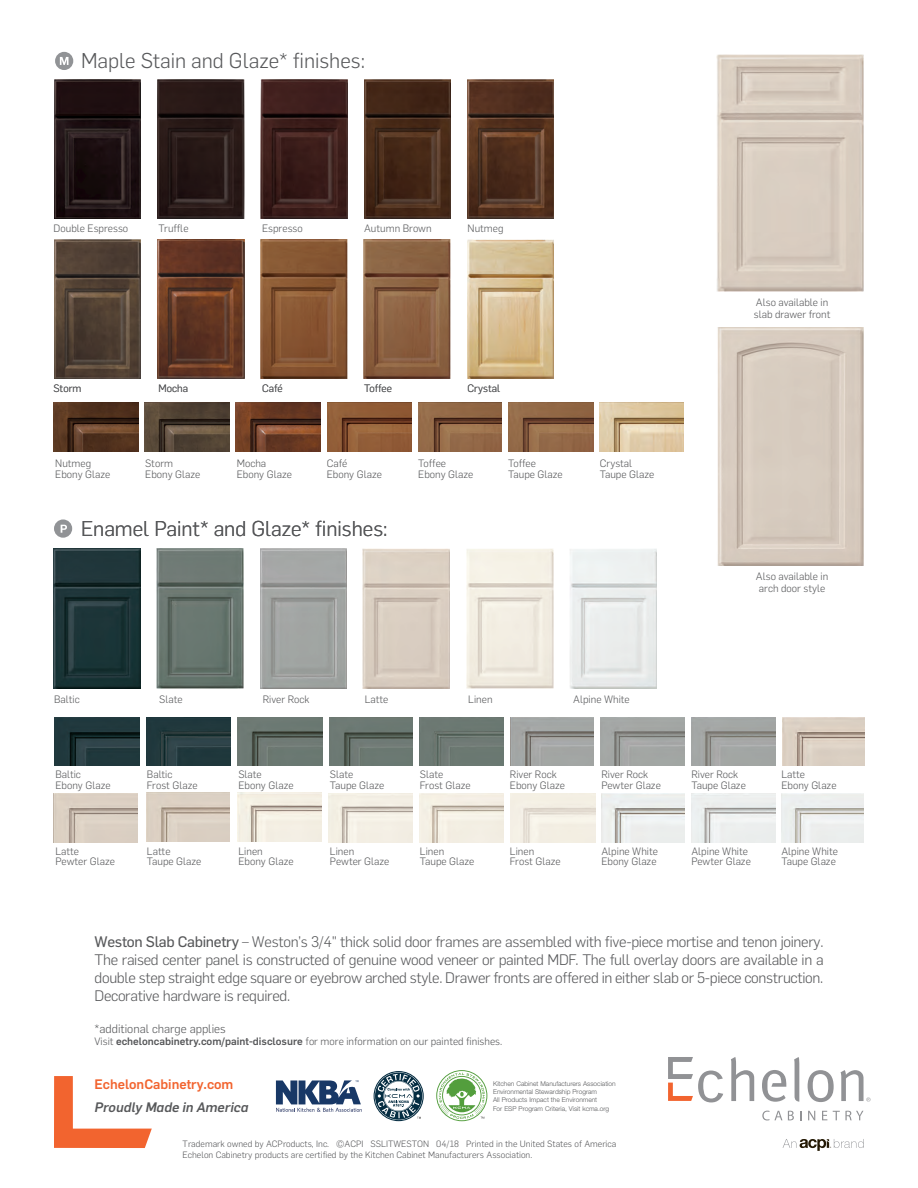
<style>
.page{position:relative;width:918px;height:1188px;background:#fff}
.page>*{position:absolute;margin:0;border:0;box-sizing:border-box;transform-origin:0 0}
.t1{font:300 21px "Flama";color:#57585a}
.t2{font:300 15px/18px "Flama";letter-spacing:-.02em;color:#57585a;text-align:justify}
.Cabinet_Nomenclature{font:500 13.5px "Flama";color:#f2642f}
.Cabinet_Nomenclature-2{font:italic 500 13.5px "Flama";color:#57585a}
.t3{font:300 12px "Flama";color:#57585a}
.t4{font:300 10.5px/12px "Flama";color:#57585a}
.t5{font:300 9px "Flama";color:#57585a}
.t6{font:300 6.6px/8.2px "Helvetica Neue LT Std";color:#57585a}
.s1{font-family:"Flama Basic";font-weight:400}
.s2{font-weight:500}
</style>
<div class="page">
<svg style="left:54px;top:1076px;width:98px;height:72px"></svg>
<svg style="left:808px;top:1070px;width:26px;height:32px"></svg>
<svg style="left:762px;top:1070px;width:24px;height:32px"></svg>
<svg style="left:731px;top:1057px;width:23px;height:44px"></svg>
<svg style="left:794px;top:1057px;width:5px;height:45px"></svg>
<svg style="left:762px;top:1111px;width:20px;height:10px"></svg>
<svg style="left:788px;top:1111px;width:6px;height:9px"></svg>
<svg style="left:808px;top:1111px;width:7px;height:9px"></svg>
<svg style="left:822px;top:1111px;width:5px;height:9px"></svg>
<svg style="left:833px;top:1111px;width:30px;height:9px"></svg>
<svg style="left:668px;top:1057px;width:55px;height:45px"></svg>
<svg style="left:841px;top:1070px;width:30px;height:32px"></svg>
<svg style="left:783px;top:1139px;width:81px;height:12px"></svg>
<svg style="left:276px;top:1080px;width:86px;height:32px"></svg>
<svg style="left:374px;top:1071px;width:50px;height:50px"></svg>
<svg style="left:436px;top:1070px;width:51px;height:51px"></svg>
<div style="left:55px;top:52px;width:18px;height:18px;background:#919396;border-radius:50%"></div>
<svg style="left:60px;top:57px;width:9px;height:8px"></svg>
<svg style="left:54px;top:519px;width:18px;height:19px"></svg>
<svg style="left:61px;top:525px;width:6px;height:8px"></svg>
<img style="left:717px;top:54px;width:147px;height:238px">
<img style="left:717px;top:328px;width:147px;height:238px">
<img style="left:238px;top:793px;width:83px;height:48px">
<img style="left:329px;top:793px;width:84px;height:49px">
<img style="left:420px;top:793px;width:84px;height:49px">
<img style="left:511px;top:793px;width:84px;height:49px">
<img style="left:692px;top:793px;width:83px;height:49px">
<img style="left:601px;top:793px;width:84px;height:49px">
<img style="left:781px;top:793px;width:83px;height:49px">
<img style="left:238px;top:717px;width:85px;height:49px">
<img style="left:55px;top:717px;width:85px;height:49px">
<img style="left:329px;top:717px;width:84px;height:49px">
<img style="left:147px;top:717px;width:84px;height:49px">
<img style="left:420px;top:717px;width:84px;height:49px">
<img style="left:782px;top:717px;width:82px;height:49px">
<img style="left:54px;top:793px;width:84px;height:49px">
<img style="left:147px;top:793px;width:82px;height:48px">
<img style="left:511px;top:717px;width:83px;height:49px">
<img style="left:601px;top:717px;width:84px;height:49px">
<img style="left:692px;top:717px;width:83px;height:49px">
<img style="left:236px;top:403px;width:85px;height:48px">
<img style="left:54px;top:403px;width:84px;height:48px">
<img style="left:327px;top:403px;width:85px;height:48px">
<img style="left:418px;top:403px;width:84px;height:48px">
<img style="left:508px;top:403px;width:85px;height:48px">
<img style="left:600px;top:403px;width:84px;height:48px">
<img style="left:145px;top:403px;width:85px;height:48px">
<img style="left:54px;top:79px;width:87px;height:140px">
<img style="left:364px;top:79px;width:87px;height:140px">
<img style="left:261px;top:79px;width:86px;height:140px">
<img style="left:158px;top:79px;width:86px;height:140px">
<img style="left:158px;top:239px;width:86px;height:140px">
<img style="left:54px;top:239px;width:87px;height:140px">
<img style="left:467px;top:79px;width:87px;height:140px">
<img style="left:261px;top:239px;width:86px;height:140px">
<img style="left:364px;top:239px;width:87px;height:140px">
<img style="left:467px;top:239px;width:87px;height:140px">
<img style="left:260px;top:549px;width:86px;height:140px">
<img style="left:157px;top:549px;width:86px;height:139px">
<img style="left:54px;top:549px;width:86px;height:139px">
<img style="left:363px;top:549px;width:87px;height:140px">
<img style="left:467px;top:549px;width:87px;height:140px">
<img style="left:570px;top:549px;width:87px;height:139px">
<p class="t1" style="left:81px;top:46px;width:286px">Maple Stain and Glaze* finishes:</p>
<p class="t4" style="left:54px;top:221px;width:76px">Double Espresso</p>
<p class="t4" style="left:159px;top:221px;width:31px">Truffle</p>
<p class="t4" style="left:262px;top:221px;width:42px">Espresso</p>
<p class="t4" style="left:364px;top:221px;width:69px">Autumn Brown</p>
<p class="t4" style="left:468px;top:221px;width:37px">Nutmeg</p>
<p class="t4" style="left:54px;top:381px;width:29px">Storm</p>
<p class="t4" style="left:159px;top:381px;width:31px">Mocha</p>
<p class="t4" style="left:262px;top:381px;width:22px">Café</p>
<p class="t4" style="left:364px;top:381px;width:29px">Toffee</p>
<p class="t4" style="left:468px;top:381px;width:34px">Crystal</p>
<p class="t4" style="left:55px;top:457px;width:37px">Nutmeg</p>
<p class="t4" style="left:145px;top:457px;width:29px">Storm</p>
<p class="t4" style="left:237px;top:457px;width:31px">Mocha</p>
<p class="t4" style="left:327px;top:457px;width:22px">Café</p>
<p class="t4" style="left:418px;top:457px;width:29px">Toffee</p>
<p class="t4" style="left:508px;top:457px;width:29px">Toffee</p>
<p class="t4" style="left:600px;top:457px;width:34px">Crystal</p>
<p class="t4" style="left:55px;top:467px;width:57px">Ebony Glaze</p>
<p class="t4" style="left:145px;top:467px;width:57px">Ebony Glaze</p>
<p class="t4" style="left:237px;top:467px;width:57px">Ebony Glaze</p>
<p class="t4" style="left:327px;top:467px;width:57px">Ebony Glaze</p>
<p class="t4" style="left:418px;top:467px;width:57px">Ebony Glaze</p>
<p class="t4" style="left:508px;top:467px;width:56px">Taupe Glaze</p>
<p class="t4" style="left:600px;top:467px;width:56px">Taupe Glaze</p>
<p class="t1" style="left:81px;top:515px;width:308px">Enamel Paint* and Glaze* finishes:</p>
<p class="t4" style="left:54px;top:692px;width:27px">Baltic</p>
<p class="t4" style="left:159px;top:692px;width:25px">Slate</p>
<p class="t4" style="left:263px;top:692px;width:48px">River Rock</p>
<p class="t4" style="left:365px;top:692px;width:25px">Latte</p>
<p class="t4" style="left:468px;top:692px;width:26px">Linen</p>
<p class="t4" style="left:573px;top:692px;width:58px">Alpine White</p>
<p class="t4" style="left:754px;top:296px;width:78px">Also available in slab drawer front</p>
<p class="t4" style="left:756px;top:569px;width:74px">Also available in arch door style</p>
<p class="t4" style="left:55px;top:768px;width:27px">Baltic</p>
<p class="t4" style="left:147px;top:768px;width:27px">Baltic</p>
<p class="t4" style="left:238px;top:768px;width:25px">Slate</p>
<p class="t4" style="left:330px;top:768px;width:25px">Slate</p>
<p class="t4" style="left:420px;top:768px;width:25px">Slate</p>
<p class="t4" style="left:510px;top:768px;width:48px">River Rock</p>
<p class="t4" style="left:601px;top:768px;width:48px">River Rock</p>
<p class="t4" style="left:691px;top:768px;width:48px">River Rock</p>
<p class="t4" style="left:781px;top:768px;width:25px">Latte</p>
<p class="t4" style="left:55px;top:779px;width:57px">Ebony Glaze</p>
<p class="t4" style="left:147px;top:779px;width:52px">Frost Glaze</p>
<p class="t4" style="left:238px;top:779px;width:57px">Ebony Glaze</p>
<p class="t4" style="left:330px;top:779px;width:56px">Taupe Glaze</p>
<p class="t4" style="left:420px;top:779px;width:52px">Frost Glaze</p>
<p class="t4" style="left:510px;top:779px;width:57px">Ebony Glaze</p>
<p class="t4" style="left:601px;top:779px;width:61px">Pewter Glaze</p>
<p class="t4" style="left:691px;top:779px;width:56px">Taupe Glaze</p>
<p class="t4" style="left:781px;top:779px;width:57px">Ebony Glaze</p>
<p class="t4" style="left:55px;top:845px;width:25px">Latte</p>
<p class="t4" style="left:147px;top:845px;width:25px">Latte</p>
<p class="t4" style="left:238px;top:845px;width:26px">Linen</p>
<p class="t4" style="left:330px;top:845px;width:26px">Linen</p>
<p class="t4" style="left:420px;top:845px;width:26px">Linen</p>
<p class="t4" style="left:510px;top:845px;width:26px">Linen</p>
<p class="t4" style="left:601px;top:845px;width:58px">Alpine White</p>
<p class="t4" style="left:691px;top:845px;width:58px">Alpine White</p>
<p class="t4" style="left:781px;top:845px;width:58px">Alpine White</p>
<p class="t4" style="left:55px;top:855px;width:61px">Pewter Glaze</p>
<p class="t4" style="left:147px;top:855px;width:56px">Taupe Glaze</p>
<p class="t4" style="left:238px;top:855px;width:57px">Ebony Glaze</p>
<p class="t4" style="left:330px;top:855px;width:61px">Pewter Glaze</p>
<p class="t4" style="left:420px;top:855px;width:56px">Taupe Glaze</p>
<p class="t4" style="left:510px;top:855px;width:52px">Frost Glaze</p>
<p class="t4" style="left:601px;top:855px;width:57px">Ebony Glaze</p>
<p class="t4" style="left:691px;top:855px;width:61px">Pewter Glaze</p>
<p class="t4" style="left:781px;top:855px;width:56px">Taupe Glaze</p>
<p class="t2" style="left:94px;top:932px;width:731px"><span class="s1">Weston Slab Cabinetry</span> – Weston’s 3/4" thick solid door frames are assembled with five-piece mortise and tenon joinery.<br>The raised center panel is constructed of genuine wood veneer or painted MDF. The full overlay doors are available in a double step straight edge square or eyebrow arched style. Drawer fronts are offered in either slab or 5-piece construction.<br>Decorative hardware is required.</p>
<p class="t3" style="left:94px;top:1021px;width:133px">*additional charge applies</p>
<p class="t4" style="left:94px;top:1035px;width:409px">Visit <span class="s2">echeloncabinetry.com/paint-disclosure</span> for more information on our painted finishes.</p>
<p class="t6" style="left:493px;top:1079px;width:124px">Kitchen Cabinet Manufacturers Association Environmental Stewardship Program<br>All Products Impact the Environment<br>For ESP Program Criteria, Visit kcma.org</p>
<p class="Cabinet_Nomenclature" style="left:94px;top:1074px;width:140px">EchelonCabinetry.com</p>
<p class="Cabinet_Nomenclature-2" style="left:94px;top:1098px;width:155px">Proudly Made in America</p>
<p class="t5" style="left:183px;top:1138px;width:435px">Trademark owned by ACProducts, Inc. ©ACPI SSLITWESTON 04/18 Printed in the United States of America</p>
<p class="t5" style="left:183px;top:1148px;width:351px">Echelon Cabinetry products are certified by the Kitchen Cabinet Manufacturers Association.</p>
</div>
